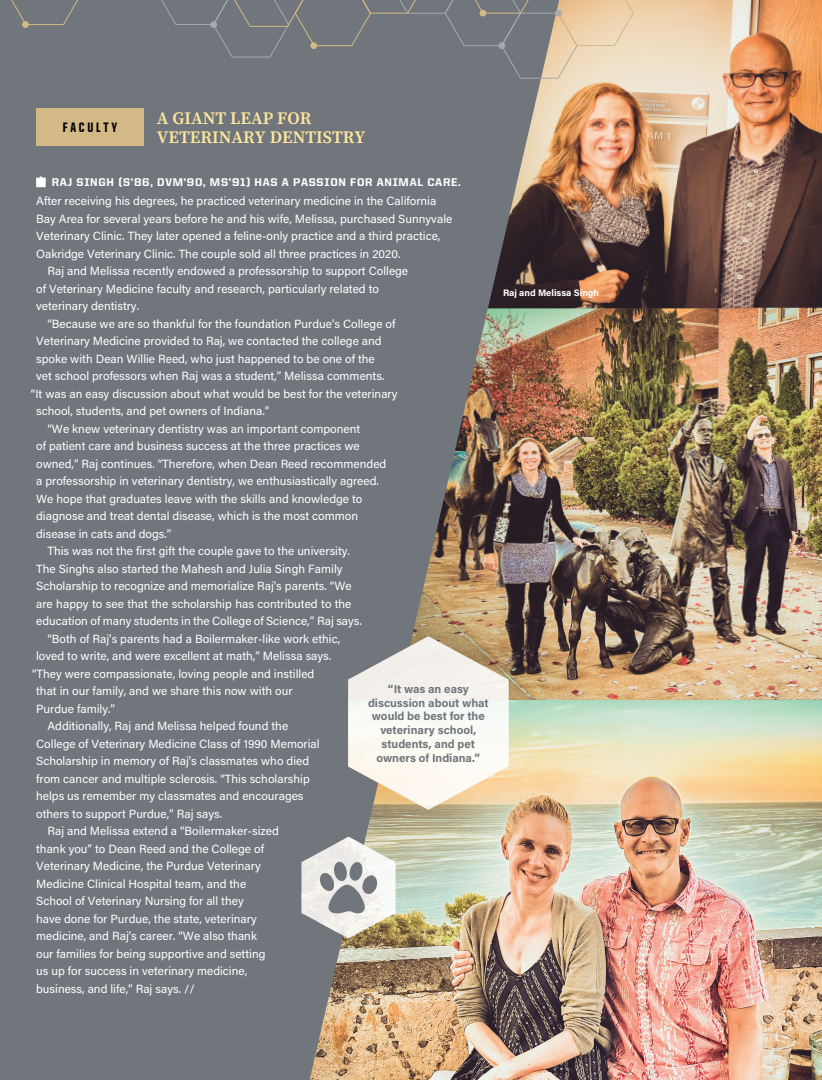
<style>
.page{position:relative;width:822px;height:1080px;background:#fff}
.page>*{position:absolute;margin:0;border:0;box-sizing:border-box;transform-origin:0 0}
.t1{font:600 17.5px/18.8px "Source Serif Pro";color:#ffe79d}
.t2{font:800 13.75px "United Sans Cond";letter-spacing:.2em;color:#000001}
.PC_text_9_5_13{font:11.88px/17.5px "Acumin Pro";color:#fff}
.Caption_7_5_bold{font:700 11.5px/13.9px "Acumin Pro";color:#70767b;text-align:center}
.PC_text_9_5_13-2{font:800 11.25px "United Sans Reg";letter-spacing:.065em;color:#fff}
.t3{font:700 9.38px "Acumin Pro";color:#fff}
</style>
<div class="page">
<div style="left:0;top:0;width:821px;height:1080px;background:#70767b"></div>
<img style="left:488px;top:0;width:333px;height:308px">
<div style="left:36px;top:108px;width:108px;height:38px;background:#d3b985"></div>
<svg style="left:36px;top:176px;width:10px;height:11px"></svg>
<svg style="left:11px;top:0;width:67px;height:25px"></svg>
<div style="left:22px;top:21px;width:7px;height:7px;background:#d3b985;border:1px solid #d3b985;border-radius:50%"></div>
<img style="left:309px;top:700px;width:512px;height:380px">
<img style="left:412px;top:308px;width:409px;height:392px">
<svg style="left:348px;top:636px;width:160px;height:174px;background:#e4ded3"></svg>
<svg style="left:161px;top:0;width:473px;height:80px"></svg>
<svg style="left:301px;top:837px;width:94px;height:101px"></svg>
<p class="t2" style="left:63px;top:120px;width:56px">FACULTY</p>
<p class="t1" style="left:157px;top:109px;width:210px">A GIANT LEAP FOR<br>VETERINARY DENTISTRY</p>
<p class="PC_text_9_5_13-2" style="left:52px;top:176px;width:410px">RAJ SINGH (S’86, DVM’90, MS’91) HAS A PASSION FOR ANIMAL CARE.</p>
<p class="PC_text_9_5_13" style="left:36px;top:192px;width:417px">After receiving his degrees, he practiced veterinary medicine in the California Bay Area for several years before he and his wife, Melissa, purchased Sunnyvale Veterinary Clinic. They later opened a feline-only practice and a third practice, Oakridge Veterinary Clinic. The couple sold all three practices in 2020.</p>
<p class="PC_text_9_5_13" style="left:36px;top:262px;width:373px;text-indent:11px">Raj and Melissa recently endowed a professorship to support College of Veterinary Medicine faculty and research, particularly related to veterinary dentistry.</p>
<p class="PC_text_9_5_13" style="left:36px;top:314px;width:361px;text-indent:11px">“Because we are so thankful for the foundation Purdue’s College of Veterinary Medicine provided to Raj, we contacted the college and spoke with Dean Willie Reed, who just happened to be one of the<br>vet school professors when Raj was a student,” Melissa comments.</p>
<p class="PC_text_9_5_13" style="left:36px;top:384px;width:363px;text-indent:-5px">“It was an easy discussion about what would be best for the veterinary school, students, and pet owners of Indiana.”</p>
<p class="PC_text_9_5_13" style="left:36px;top:419px;width:351px;text-indent:11px">“We knew veterinary dentistry was an important component<br>of patient care and business success at the three practices we owned,” Raj continues. “Therefore, when Dean Reed recommended a professorship in veterinary dentistry, we enthusiastically agreed.<br>We hope that graduates leave with the skills and knowledge to diagnose and treat dental disease, which is the most common disease in cats and dogs.”</p>
<p class="PC_text_9_5_13" style="left:36px;top:542px;width:327px;text-indent:11px">This was not the first gift the couple gave to the university.<br>The Singhs also started the Mahesh and Julia Singh Family Scholarship to recognize and memorialize Raj’s parents. “We are happy to see that the scholarship has contributed to the education of many students in the College of Science,” Raj says.</p>
<p class="PC_text_9_5_13" style="left:36px;top:629px;width:305px;text-indent:11px">“Both of Raj’s parents had a Boilermaker-like work ethic, loved to write, and were excellent at math,” Melissa says.</p>
<p class="PC_text_9_5_13" style="left:36px;top:664px;width:279px;text-indent:-4px">“They were compassionate, loving people and instilled that in our family, and we share this now with our<br>Purdue family.”</p>
<p class="PC_text_9_5_13" style="left:36px;top:717px;width:285px;text-indent:11px">Additionally, Raj and Melissa helped found the College of Veterinary Medicine Class of 1990 Memorial Scholarship in memory of Raj’s classmates who died from cancer and multiple sclerosis. “This scholarship helps us remember my classmates and encourages others to support Purdue,” Raj says.</p>
<p class="PC_text_9_5_13" style="left:36px;top:822px;width:244px;text-indent:11px">Raj and Melissa extend a “Boilermaker-sized thank you” to Dean Reed and the College of Veterinary Medicine, the Purdue Veterinary Medicine Clinical Hospital team, and the School of Veterinary Nursing for all they<br>have done for Purdue, the state, veterinary medicine, and Raj’s career. “We also thank<br>our families for being supportive and setting us up for success in veterinary medicine, business, and life,” Raj says. //</p>
<p class="Caption_7_5_bold" style="left:368px;top:681px;width:122px">“It was an easy discussion about what would be best for the veterinary school, students, and pet owners of Indiana.”</p>
<p class="t3" style="left:503px;top:286px;width:98px">Raj and Melissa Singh</p>
</div>
